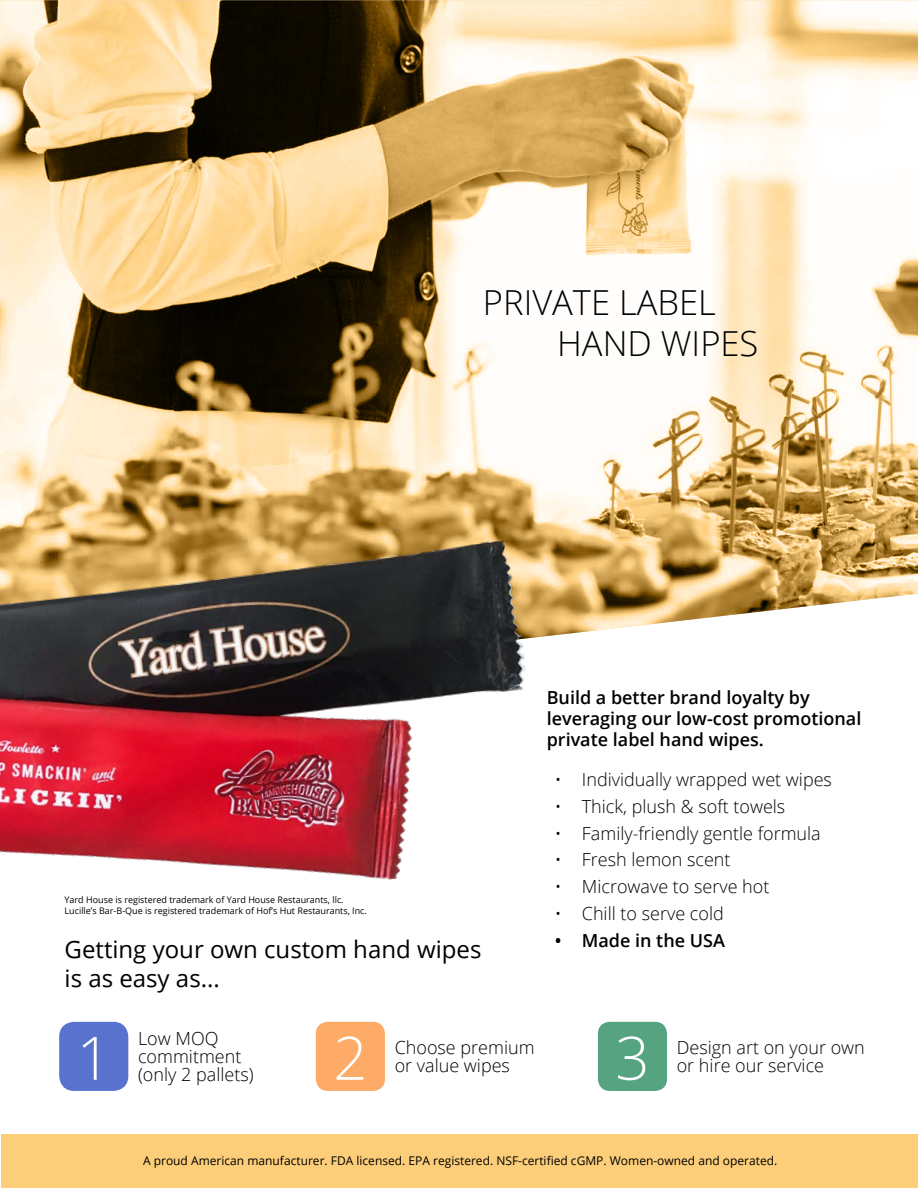
<style>
.page{position:relative;width:918px;height:1188px;background:#fff}
.page>*{position:absolute;margin:0;border:0;box-sizing:border-box;transform-origin:0 0}
.t1{font:300 60px "Open Sans";color:#fff}
.t2{font:300 34.5px/41.4px "Open Sans";color:#000}
.t3{font:24px/28.8px "Open Sans";color:#000}
.t4{font:300 18px/18px "Open Sans";color:#000}
.t5{font:600 18px/21px "Open Sans";color:#000}
.t6{font:12px "Open Sans";color:#000}
.t7{font:9px/10.8px "Open Sans";color:#000}
</style>
<div class="page">
<img style="left:0;top:0;width:918px;height:636px">
<div style="left:59px;top:1022px;width:69px;height:69px;background:#5972ce;border-radius:15px"></div>
<div style="left:316px;top:1022px;width:69px;height:69px;background:#fdab66;border-radius:12px"></div>
<div style="left:598px;top:1022px;width:69px;height:69px;background:#55a381;border-radius:12px"></div>
<div style="left:1px;top:1134px;width:917px;height:54px;background:#fdce79"></div>
<img style="left:0;top:538px;width:547px;height:342px">
<h2 class="t2" style="left:557px;top:281px;width:203px;text-indent:-74px">PRIVATE LABEL<br>HAND WIPES</h2>
<p class="t7" style="left:65px;top:895px;width:304px">Yard House is registered trademark of Yard House Restaurants, llc.<br>Lucille’s Bar-B-Que is registered trademark of Hof’s Hut Restaurants, Inc.</p>
<h3 class="t3" style="left:65px;top:935px;width:418px">Getting your own custom hand wipes is as easy as...</h3>
<p class="t5" style="left:547px;top:687px;width:316px">Build a better brand loyalty by leveraging our low-cost promotional private label hand wipes.</p>
<p class="t4" style="left:555px;top:770px;width:279px">• Individually wrapped wet wipes</p>
<p class="t4" style="left:555px;top:797px;width:232px">• Thick, plush &amp; soft towels</p>
<p class="t4" style="left:555px;top:824px;width:268px">• Family-friendly gentle formula</p>
<p class="t4" style="left:555px;top:850px;width:177px">• Fresh lemon scent</p>
<p class="t4" style="left:555px;top:877px;width:216px">• Microwave to serve hot</p>
<p class="t4" style="left:555px;top:904px;width:170px">• Chill to serve cold</p>
<p class="t5" style="left:555px;top:930px;width:172px">• Made in the USA</p>
<p class="t4" style="left:138px;top:1029px;width:117px">Low MOQ commitment (only 2 pallets)</p>
<h1 class="t1" style="left:77px;top:1017px;width:36px">1</h1>
<h1 class="t1" style="left:333px;top:1017px;width:36px">2</h1>
<h1 class="t1" style="left:615px;top:1017px;width:36px">3</h1>
<p class="t4" style="left:395px;top:1038px;width:141px">Choose premium or value wipes</p>
<p class="t4" style="left:677px;top:1038px;width:190px">Design art on your own</p>
<p class="t4" style="left:677px;top:1056px;width:149px">or hire our service</p>
<p class="t6" style="left:143px;top:1152px;width:636px">A proud American manufacturer. FDA licensed. EPA registered. NSF-certified cGMP. Women-owned and operated.</p>
</div>
